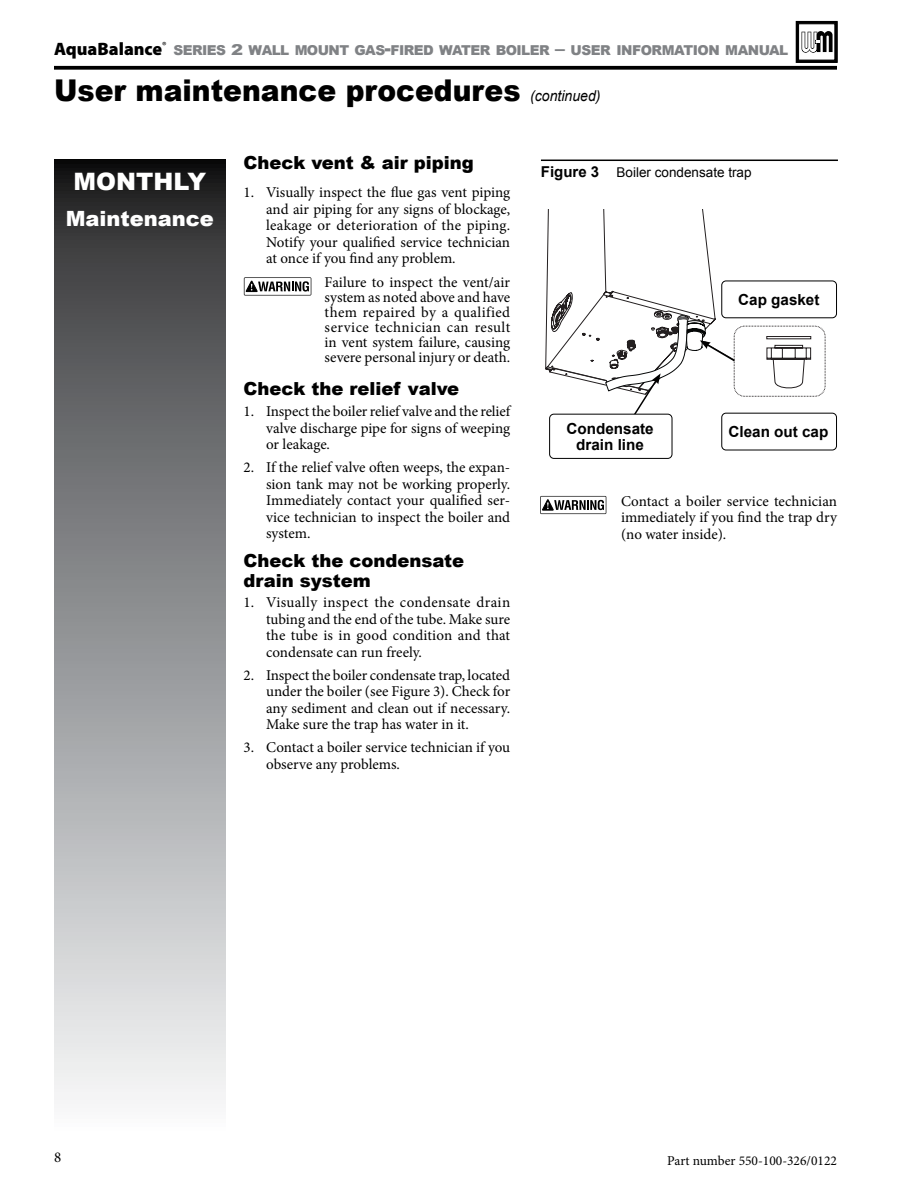
<style>
.page{position:relative;width:918px;height:1188px;background:#fff}
.page>*{position:absolute;margin:0;border:0;box-sizing:border-box;transform-origin:0 0}
.t1{font:900 30px "Arial";color:#000;scale:.94 1}
.t2{font:900 24px "Arial";color:#fff}
.t3{font:900 21px "Arial";color:#fff}
.t4{font:900 18px/19.8px "Arial";color:#000}
.t5{font:700 15.3px/15.9px "Arial";color:#000;text-align:center}
.t6{font:15px/16.5px "Minion Pro";color:#000;text-align:justify}
.t7{font:900 13.65px "Arial";letter-spacing:-.045em;color:#808285}
.t8{font:13.5px "Arial";color:#000}
.t9{font:13.5px "Minion Pro";color:#000}
.s1{font-family:"Myriad Pro";font-size:18px;color:#000}
.s2{font-size:15px}
.s3{font-size:19.5px}
.s4{font-weight:400;font-style:italic;font-size:15px}
.s5{font-weight:700;font-size:15px}
</style>
<div class="page">
<svg style="left:766px;top:336px;width:46px;height:53px"></svg>
<div style="left:734px;top:326px;width:92px;height:71px;border:1px dashed #231f20;border-radius:10px"></div>
<div style="left:721px;top:413px;width:116px;height:37px;border:1px solid #000;border-radius:4px"></div>
<div style="left:721px;top:280px;width:116px;height:38px;border:1px solid #000;border-radius:4px"></div>
<div style="left:549px;top:414px;width:123px;height:45px;border:1px solid #000;border-radius:4px"></div>
<svg style="left:545px;top:210px;width:191px;height:222px"></svg>
<svg style="left:799px;top:24px;width:36px;height:36px"></svg>
<div style="left:796px;top:21px;width:42px;height:42px;border:2px solid #000"></div>
<svg style="left:540px;top:496px;width:66px;height:18px"></svg>
<hr style="left:541px;top:160px;width:297px;height:1px;background:#000">
<svg style="left:54px;top:159px;width:172px;height:941px;background:#8f9092"></svg>
<svg style="left:244px;top:277px;width:67px;height:19px"></svg>
<svg style="left:54px;top:66px;width:783px;height:4px;background:#161616"></svg>
<p class="t7" style="left:54px;top:40px;width:736px"><span class="s1">AquaBalance</span><sup>®</sup> SERIES <span class="s2">2</span> WALL MOUNT GAS<span class="s3">-</span>FIRED WATER BOILER <span class="s3">–</span> USER INFORMATION MANUAL</p>
<h1 class="t1" style="left:54px;top:69px;width:583px">User maintenance procedures <span class="s4">(continued)</span></h1>
<h2 class="t2" style="left:73px;top:164px;width:134px">MONTHLY</h2>
<h3 class="t3" style="left:66px;top:203px;width:150px">Maintenance</h3>
<p class="t4" style="left:244px;top:153px;width:232px">Check vent &amp; air piping</p>
<p class="t6" style="left:266px;top:184px;width:246px;text-indent:-22px">1. Visually inspect the flue gas vent piping and air piping for any signs of blockage, leakage or deterioration of the piping.<br>Notify your qualified service technician at once if you find any problem.</p>
<p class="t6" style="left:325px;top:275px;width:187px;line-height:15px">Failure to inspect the vent/air system as noted above and have them repaired by a qualified service technician can result in vent system failure, causing severe personal injury or death.</p>
<p class="t4" style="left:244px;top:378px;width:217px">Check the relief valve</p>
<p class="t6" style="left:266px;top:403px;width:246px;text-indent:-22px">1. Inspect the boiler relief valve and the relief valve discharge pipe for signs of weeping or leakage.</p>
<p class="t6" style="left:266px;top:459px;width:246px;text-indent:-22px">2. If the relief valve often weeps, the expan&shy;sion tank may not be working properly.<br>Immediately contact your qualified ser&shy;vice technician to inspect the boiler and system.</p>
<p class="t4" style="left:244px;top:550px;width:222px">Check the condensate drain system</p>
<p class="t6" style="left:266px;top:594px;width:246px;text-indent:-22px">1. Visually inspect the condensate drain tubing and the end of the tube. Make sure the tube is in good condition and that condensate can run freely.</p>
<p class="t6" style="left:266px;top:667px;width:246px;text-indent:-22px">2. Inspect the boiler condensate trap, located under the boiler (see Figure 3). Check for any sediment and clean out if necessary.<br>Make sure the trap has water in it.</p>
<p class="t6" style="left:266px;top:739px;width:246px;text-indent:-22px">3. Contact a boiler service technician if you observe any problems.</p>
<p class="t8" style="left:541px;top:163px;width:212px"><span class="s5">Figure 3</span> Boiler condensate trap</p>
<p class="t5" style="left:566px;top:421px;width:89px">Condensate drain line</p>
<p class="t5" style="left:738px;top:292px;width:83px">Cap gasket</p>
<p class="t5" style="left:729px;top:424px;width:101px">Clean out cap</p>
<p class="t6" style="left:621px;top:493px;width:218px">Contact a boiler service technician immediately if you find the trap dry (no water inside).</p>
<p class="t6" style="left:54px;top:1149px;width:9px">8</p>
<p class="t9" style="left:667px;top:1151px;width:171px">Part number 550-100-326/0122</p>
</div>
